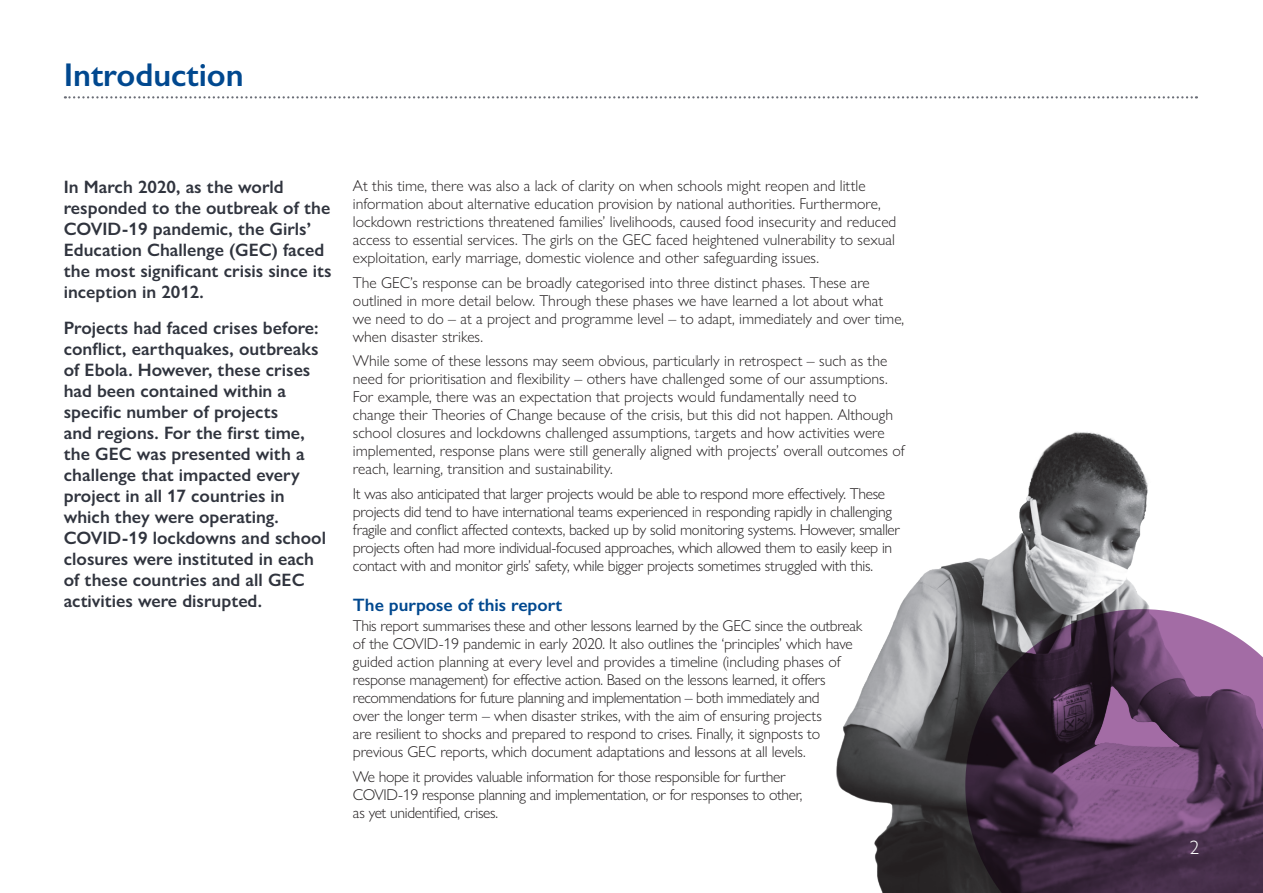
<style>
.page{position:relative;width:1263px;height:893px;background:#fff}
.page>*{position:absolute;margin:0;border:0;box-sizing:border-box;transform-origin:0 0}
.t1{font:600 33px "Gill Sans";color:#01488f}
.body{font:300 19.5px "Gill Sans Nova";color:#fff}
.intro_para{font:600 18px/21px "Gill Sans Nova";color:#30343e}
.h2{font:600 18px "Gill Sans";color:#01488f}
.body-2{font:300 15.75px/18px "Gill Sans Nova";color:#231f20}
.body-3{font:300 15.75px/18px "Gill Sans Nova";letter-spacing:-.02em;color:#231f20}
</style>
<div class="page">
<img style="left:836px;top:432px;width:427px;height:461px">
<svg style="left:65px;top:96px;width:1132px;height:2px"></svg>
<p class="t1" style="left:64px;top:54px;width:181px">Introduction</p>
<p class="intro_para" style="left:64px;top:176px;width:269px">In March 2020, as the world responded to the outbreak of the<br>COVID-19 pandemic, the Girls’<br>Education Challenge (GEC) faced the most significant crisis since its inception in 2012.</p>
<p class="intro_para" style="left:64px;top:317px;width:264px">Projects had faced crises before: conflict, earthquakes, outbreaks of Ebola. However, these crises had been contained within a specific number of projects<br>and regions. For the first time, the GEC was presented with a challenge that impacted every project in all 17 countries in which they were operating.<br>COVID-19 lockdowns and school closures were instituted in each of these countries and all GEC activities were disrupted.</p>
<p class="body-2" style="left:353px;top:177px;width:545px">At this time, there was also a lack of clarity on when schools might reopen and little information about alternative education provision by national authorities. Furthermore, lockdown restrictions threatened families’ livelihoods, caused food insecurity and reduced access to essential services. The girls on the GEC faced heightened vulnerability to sexual exploitation, early marriage, domestic violence and other safeguarding issues.</p>
<p class="body-2" style="left:353px;top:273px;width:553px">The GEC’s response can be broadly categorised into three distinct phases. These are outlined in more detail below. Through these phases we have learned a lot about what we need to do – at a project and programme level – to adapt, immediately and over time, when disaster strikes.</p>
<p class="body-2" style="left:353px;top:352px;width:553px">While some of these lessons may seem obvious, particularly in retrospect – such as the need for prioritisation and flexibility – others have challenged some of our assumptions.<br>For example, there was an expectation that projects would fundamentally need to<br>change their Theories of Change because of the crisis, but this did not happen. Although school closures and lockdowns challenged assumptions, targets and how activities were implemented, response plans were still generally aligned with projects’ overall outcomes of reach, learning, transition and sustainability.</p>
<p class="body-3" style="left:353px;top:484px;width:549px">It was also anticipated that larger projects would be able to respond more effectively. These projects did tend to have international teams experienced in responding rapidly in challenging fragile and conflict affected contexts, backed up by solid monitoring systems. However, smaller projects often had more individual-focused approaches, which allowed them to easily keep in contact with and monitor girls’ safety, while bigger projects sometimes struggled with this.</p>
<p class="h2" style="left:353px;top:594px;width:211px">The purpose of this report</p>
<p class="body-2" style="left:353px;top:617px;width:511px">This report summarises these and other lessons learned by the GEC since the outbreak of the COVID-19 pandemic in early 2020. It also outlines the ‘principles’ which have guided action planning at every level and provides a timeline (including phases of response management) for effective action. Based on the lessons learned, it offers recommendations for future planning and implementation – both immediately and<br>over the longer term – when disaster strikes, with the aim of ensuring projects<br>are resilient to shocks and prepared to respond to crises. Finally, it signposts to previous GEC reports, which document adaptations and lessons at all levels.</p>
<p class="body-3" style="left:353px;top:767px;width:451px">We hope it provides valuable information for those responsible for further<br>COVID-19 response planning and implementation, or for responses to other, as yet unidentified, crises.</p>
<p class="body" style="left:1189px;top:836px;width:11px">2</p>
</div>
